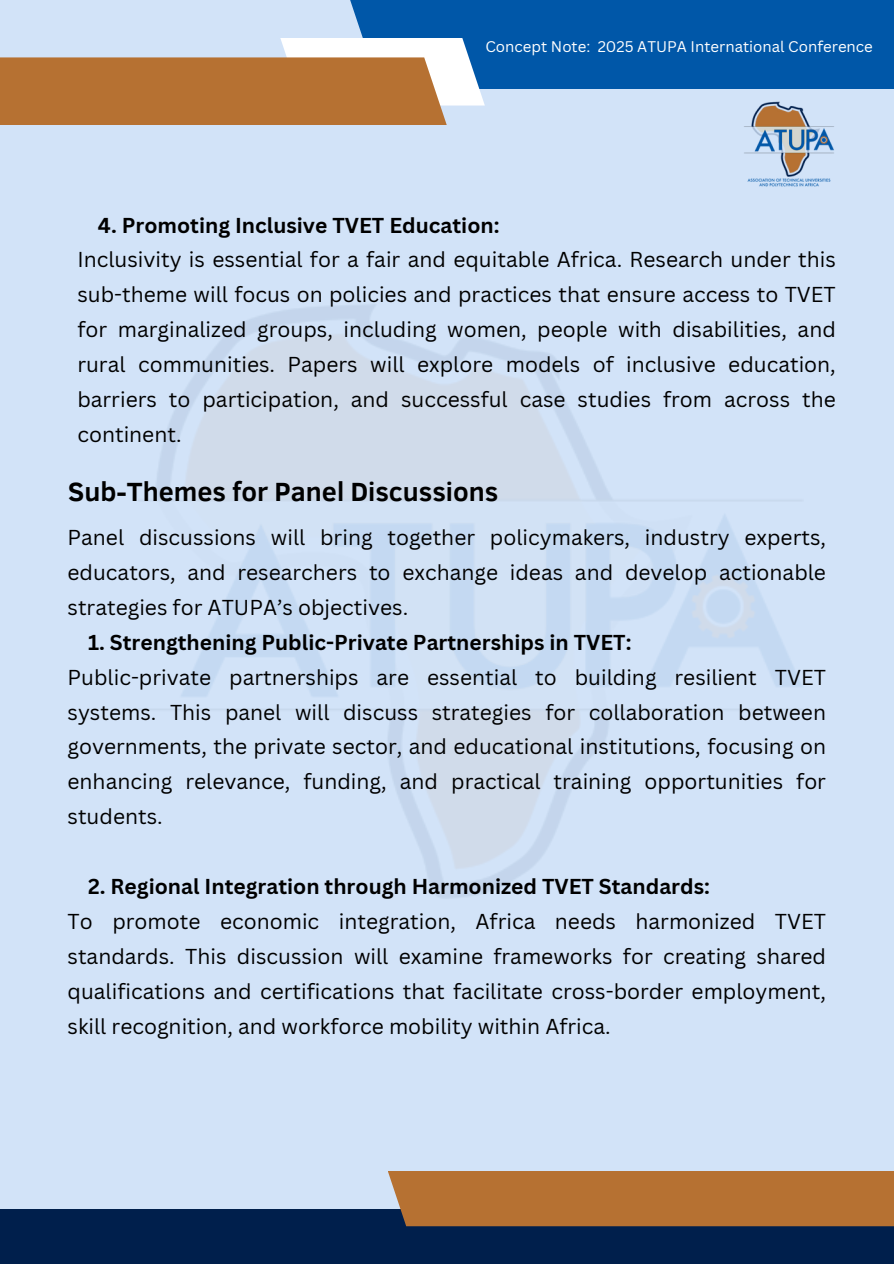
<style>
.page{position:relative;width:894px;height:1264px;background:#fff}
.page>*{position:absolute;margin:0;border:0;box-sizing:border-box;transform-origin:0 0}
.t1{font:700 27px "Clear Sans";color:#000}
.t2{font:21px/34.8px "Canva Sans";color:#000}
.t3{font:15px "Canva Sans";color:#fff}
.s1{font-weight:700}
</style>
<div class="page">
<div style="left:0;top:0;width:893px;height:1263px;background:#d2e3f8"></div>
<div style="left:315px;top:0;width:578px;height:89px;background:#0057a8"></div>
<svg style="left:280px;top:38px;width:204px;height:67px;background:#e0eaf4"></svg>
<div style="left:0;top:57px;width:446px;height:68px;background:#b67132"></div>
<div style="left:0;top:1208px;width:893px;height:55px;background:#001f4c"></div>
<div style="left:387px;top:1171px;width:506px;height:55px;background:#b67132"></div>
<img style="left:744px;top:101px;width:90px;height:86px">
<p class="t3" style="left:485px;top:36px;width:389px">Concept Note: 2025 ATUPA International Conference</p>
<p class="t2" style="left:77px;top:207px;width:759px;text-indent:21px"><span class="s1">4. Promoting Inclusive TVET Education:<br></span>Inclusivity is essential for a fair and equitable Africa. Research under this sub-theme will focus on policies and practices that ensure access to TVET for marginalized groups, including women, people with disabilities, and rural communities. Papers will explore models of inclusive education, barriers to participation, and successful case studies from across the continent.</p>
<h2 class="t1" style="left:68px;top:472px;width:431px">Sub-Themes for Panel Discussions</h2>
<p class="t2" style="left:68px;top:519px;width:759px;text-align:justify">Panel discussions will bring together policymakers, industry experts, educators, and researchers to exchange ideas and develop actionable strategies for ATUPA’s objectives.</p>
<p class="t2" style="left:68px;top:624px;width:759px;text-indent:21px"><span class="s1">1. Strengthening Public-Private Partnerships in TVET:<br></span>Public-private partnerships are essential to building resilient TVET systems. This panel will discuss strategies for collaboration between governments, the private sector, and educational institutions, focusing on enhancing relevance, funding, and practical training opportunities for students.</p>
<h1 class="t2" style="left:68px;top:868px;width:759px;text-indent:21px"><span class="s1">2. Regional Integration through Harmonized TVET Standards:<br></span>To promote economic integration, Africa needs harmonized TVET standards. This discussion will examine frameworks for creating shared qualifications and certifications that facilitate cross-border employment, skill recognition, and workforce mobility within Africa.</h1>
</div>
